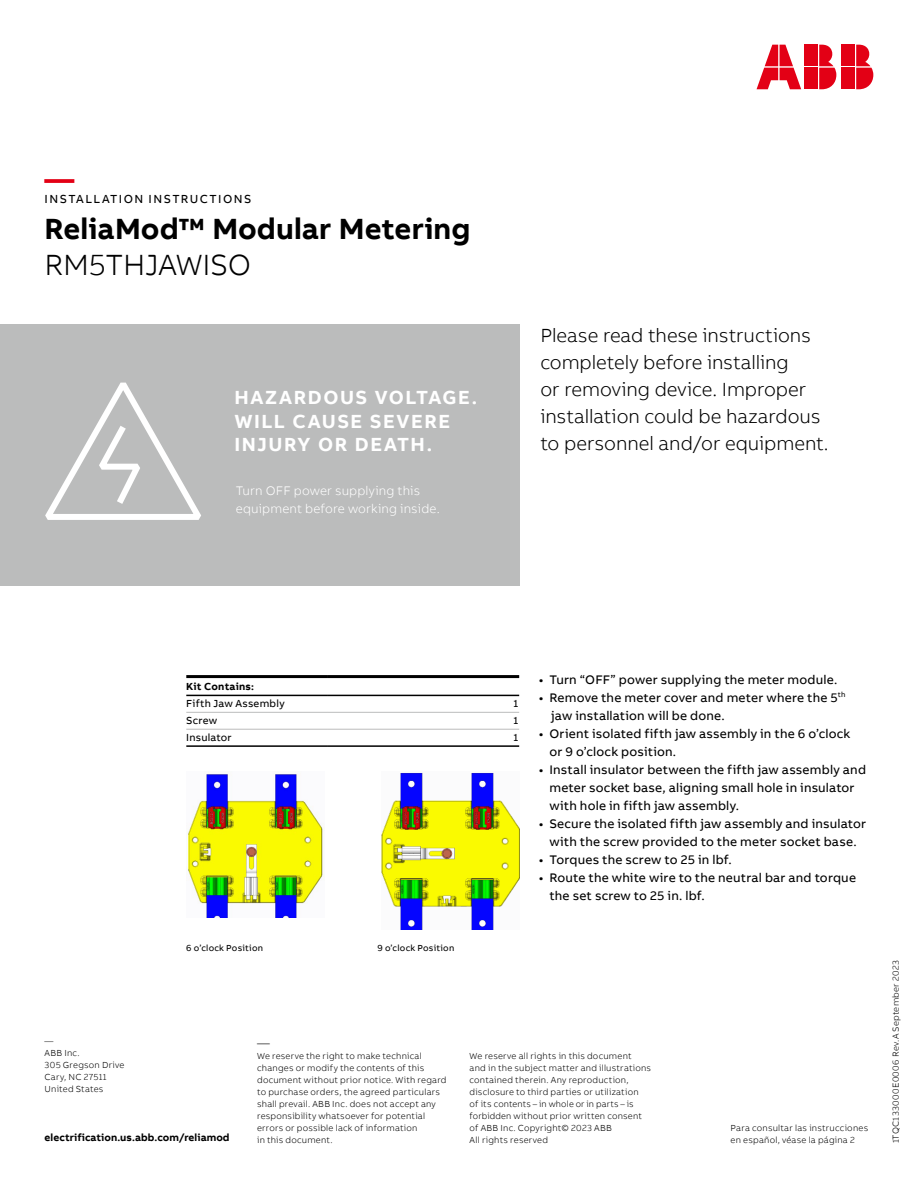
<style>
.page{position:relative;width:918px;height:1188px;background:#fff}
.page>*{position:absolute;margin:0;border:0;box-sizing:border-box;transform-origin:0 0}
.Category_M_8pt_9_6pt{font:700 30px "AB Bvoice";letter-spacing:.005em;color:#000}
.Category_M_8pt_9_6pt-2{font:300 30px "AB Bvoice";letter-spacing:-.01em;color:#000}
.Headline_M_20pt_24pt{font:700 30px "AB Bvoice";color:#e30015}
.Lead_13pt_18pt{font:300 19.5px/27px "AB Bvoice";letter-spacing:-.005em;color:#000}
.Category_M_8pt_9_6pt-3{font:700 19.5px "AB Bvoice";letter-spacing:.08em;color:#fff}
.t1{font:12.75px/18px "AB Bvoice";letter-spacing:.015em;color:#000}
.Lead_13pt_18pt-2{font:300 12.75px/18px "AB Bvoice";letter-spacing:.01em;color:#fff}
.Contact_8_5pt_12pt{font:300 12.75px "AB Bvoice";color:#000}
.Category_M_8pt_9_6pt-4{font:12px "AB Bvoice";letter-spacing:.12em;color:#000}
.Contact_8_5pt_12pt-2{font:700 10.5px "AB Bvoice";letter-spacing:.005em;color:#000}
.Table_Content_Left_7pt_9pt{font:10.5px "AB Bvoice";letter-spacing:.02em;color:#000}
.Table_Title_Left_7pt_9pt{font:700 10.5px "AB Bvoice";letter-spacing:.02em;color:#000}
.Table_Content_Right_7pt_9pt{font:10.5px "AB Bvoice";color:#000}
.Additional_Information_6pt_8pt{font:300 9px/12px "AB Bvoice";letter-spacing:.025em;color:#000}
.Caption_6pt_8pt{font:9px "AB Bvoice";letter-spacing:.025em;color:#000}
</style>
<div class="page">
<div style="left:0;top:324px;width:519px;height:261px;background:#bbbcbc"></div>
<svg style="left:45px;top:382px;width:156px;height:138px"></svg>
<hr style="left:186px;top:745px;width:142px;height:2px;background:#000">
<hr style="left:328px;top:745px;width:191px;height:2px;background:#000">
<hr style="left:186px;top:729px;width:142px;height:1px;background:#bbbcbc">
<hr style="left:328px;top:729px;width:191px;height:1px;background:#bbbcbc">
<hr style="left:186px;top:675px;width:142px;height:3px;background:#000">
<hr style="left:328px;top:675px;width:191px;height:3px;background:#000">
<hr style="left:186px;top:695px;width:142px;height:1px;background:#000">
<hr style="left:328px;top:695px;width:191px;height:1px;background:#000">
<hr style="left:186px;top:712px;width:142px;height:1px;background:#bbbcbc">
<hr style="left:328px;top:712px;width:191px;height:1px;background:#bbbcbc">
<img style="left:188px;top:772px;width:135px;height:145px">
<img style="left:382px;top:773px;width:137px;height:157px">
<div style="left:842px;top:45px;width:13px;height:21px;background:#e30015"></div>
<div style="left:842px;top:68px;width:13px;height:21px;background:#e30015"></div>
<svg style="left:856px;top:45px;width:17px;height:44px"></svg>
<svg style="left:757px;top:45px;width:44px;height:44px"></svg>
<div style="left:805px;top:45px;width:13px;height:21px;background:#e30015"></div>
<div style="left:805px;top:68px;width:13px;height:21px;background:#e30015"></div>
<svg style="left:819px;top:45px;width:17px;height:44px"></svg>
<p class="Headline_M_20pt_24pt" style="left:45px;top:159px;width:31px">—</p>
<p class="Category_M_8pt_9_6pt-4" style="left:45px;top:192px;width:208px">INSTALLATION INSTRUCTIONS</p>
<p class="Category_M_8pt_9_6pt" style="left:45px;top:210px;width:427px">ReliaMod™ Modular Metering</p>
<p class="Category_M_8pt_9_6pt-2" style="left:45px;top:247px;width:208px">RM5THJAWISO</p>
<p class="Category_M_8pt_9_6pt-3" style="left:234px;top:385px;width:244px">HAZARDOUS VOLTAGE.</p>
<p class="Category_M_8pt_9_6pt-3" style="left:234px;top:409px;width:217px">WILL CAUSE SEVERE</p>
<p class="Category_M_8pt_9_6pt-3" style="left:234px;top:432px;width:199px">INJURY OR DEATH.</p>
<p class="Lead_13pt_18pt-2" style="left:236px;top:481px;width:206px">Turn OFF power supplying this equipment before working inside.</p>
<p class="Lead_13pt_18pt" style="left:540px;top:322px;width:290px">Please read these instructions completely before installing<br>or removing device. Improper installation could be hazardous to personnel and/or equipment.</p>
<p class="Table_Title_Left_7pt_9pt" style="left:186px;top:680px;width:69px">Kit Contains:</p>
<p class="Table_Content_Left_7pt_9pt" style="left:186px;top:697px;width:100px">Fifth Jaw Assembly</p>
<p class="Table_Content_Right_7pt_9pt" style="left:513px;top:697px;width:8px">1</p>
<p class="Table_Content_Left_7pt_9pt" style="left:186px;top:714px;width:32px">Screw</p>
<p class="Table_Content_Right_7pt_9pt" style="left:513px;top:714px;width:8px">1</p>
<p class="Table_Content_Left_7pt_9pt" style="left:186px;top:731px;width:47px">Insulator</p>
<p class="Table_Content_Right_7pt_9pt" style="left:513px;top:731px;width:8px">1</p>
<p class="Caption_6pt_8pt" style="left:186px;top:942px;width:78px">6 o’clock Position</p>
<p class="Caption_6pt_8pt" style="left:378px;top:942px;width:78px">9 o’clock Position</p>
<p class="t1" style="left:539px;top:670px;width:300px">• Turn “OFF” power supplying the meter module.</p>
<p class="t1" style="left:551px;top:688px;width:296px;text-indent:-12px">• Remove the meter cover and meter where the 5<sup>th </sup>jaw installation will be done.</p>
<p class="t1" style="left:549px;top:724px;width:303px;text-indent:-11px">• Orient isolated fifth jaw assembly in the 6 o’clock or 9 o’clock position.</p>
<p class="t1" style="left:549px;top:760px;width:318px;text-indent:-11px">• Install insulator between the fifth jaw assembly and meter socket base, aligning small hole in insulator with hole in fifth jaw assembly.</p>
<p class="t1" style="left:539px;top:814px;width:329px;text-align:center">• Secure the isolated fifth jaw assembly and insulator with the screw provided to the meter socket base.</p>
<p class="t1" style="left:539px;top:850px;width:194px">• Torques the screw to 25 in lbf.</p>
<p class="t1" style="left:549px;top:868px;width:308px;text-indent:-11px">• Route the white wire to the neutral bar and torque the set screw to 25 in. lbf.</p>
<p class="Additional_Information_6pt_8pt" style="left:45px;top:1035px;width:10px">—</p>
<p class="Additional_Information_6pt_8pt" style="left:45px;top:1047px;width:37px">ABB Inc.</p>
<p class="Additional_Information_6pt_8pt" style="left:45px;top:1059px;width:81px">305 Gregson Drive</p>
<p class="Additional_Information_6pt_8pt" style="left:45px;top:1071px;width:64px">Cary, NC 27511</p>
<p class="Additional_Information_6pt_8pt" style="left:45px;top:1083px;width:60px">United States</p>
<p class="Contact_8_5pt_12pt" style="left:257px;top:1035px;width:14px">—</p>
<p class="Additional_Information_6pt_8pt" style="left:257px;top:1049px;width:191px">We reserve the right to make technical changes or modify the contents of this document without prior notice. With regard to purchase orders, the agreed particulars shall prevail. ABB Inc. does not accept any responsibility whatsoever for potential errors or possible lack of information<br>in this document.</p>
<p class="Additional_Information_6pt_8pt" style="left:470px;top:1049px;width:183px">We reserve all rights in this document<br>and in the subject matter and illustrations contained therein. Any reproduction, disclosure to third parties or utilization<br>of its contents – in whole or in parts – is forbidden without prior written consent of ABB Inc. Copyright© 2023 ABB</p>
<p class="Contact_8_5pt_12pt-2" style="left:45px;top:1131px;width:186px">electrification.us.abb.com/reliamod</p>
<p class="Additional_Information_6pt_8pt" style="left:470px;top:1133px;width:80px">All rights reserved</p>
<p class="Additional_Information_6pt_8pt" style="left:731px;top:1122px;width:139px">Para consultar las instrucciones en español, véase la página 2</p>
<p class="Additional_Information_6pt_8pt" style="left:890px;top:1143px;width:185px;rotate:-90deg">1TQC133000E0006 Rev.A September 2023</p>
</div>
